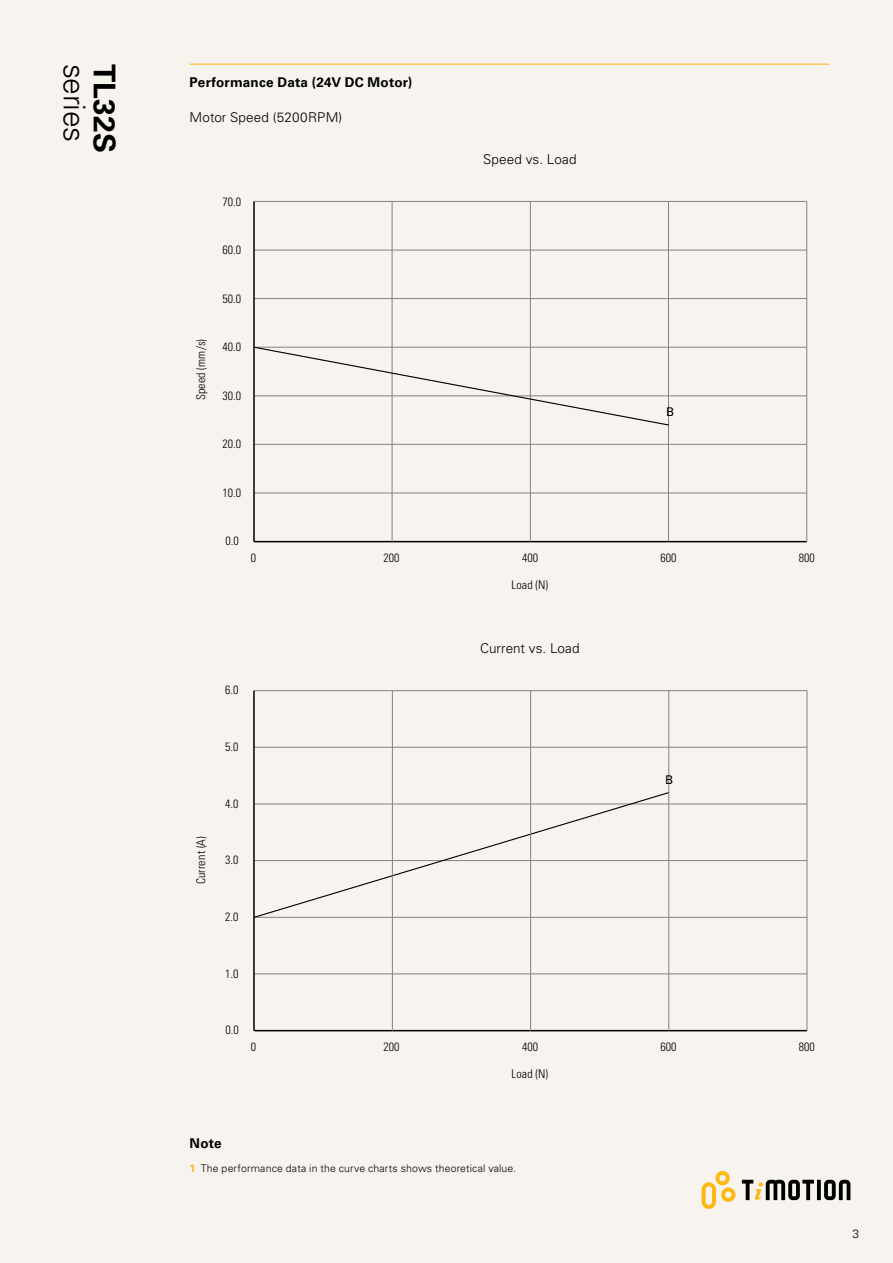
<style>
.page{position:relative;width:893px;height:1263px;background:#f7f3ef}
.page>*{position:absolute;margin:0;border:0;box-sizing:border-box;transform-origin:0 0}
.t1{font:300 30px "Univers LT Std";letter-spacing:-.015em;color:#000}
.t2{font:700 30px "Univers LT Std";color:#000}
.t3{font:300 13.5px "Univers LT Std";letter-spacing:.01em;color:#000}
.t4{font:700 13.5px "Univers LT Std";letter-spacing:.015em;color:#000}
.t5{font:300 condensed 12px "Univers LT Std";color:#000}
.t6{font:300 condensed 12px "Univers LT Std";letter-spacing:.02em;color:#000}
.t7{font:12px "Univers LT Std";color:#000}
.t8{font:300 12px "Univers LT Std";color:#000}
.t9{font:300 10.5px "Univers LT Std";letter-spacing:.015em;color:#000}
.s1{font-weight:700;color:#fdb812}
</style>
<div class="page">
<svg style="left:702px;top:1171px;width:33px;height:38px"></svg>
<svg style="left:817px;top:1180px;width:4px;height:20px"></svg>
<svg style="left:824px;top:1180px;width:26px;height:20px"></svg>
<svg style="left:742px;top:1180px;width:72px;height:20px"></svg>
<hr style="left:190px;top:64px;width:639px;height:1px;background:#fdb812">
<hr style="left:254px;top:201px;width:553px;height:1px;background:#808284">
<hr style="left:254px;top:250px;width:553px;height:1px;background:#808284">
<hr style="left:254px;top:298px;width:553px;height:1px;background:#808284">
<hr style="left:254px;top:347px;width:553px;height:1px;background:#808284">
<hr style="left:254px;top:396px;width:553px;height:1px;background:#808284">
<hr style="left:254px;top:444px;width:553px;height:1px;background:#808284">
<hr style="left:254px;top:493px;width:553px;height:1px;background:#808284">
<hr style="left:253px;top:201px;width:2px;height:341px;background:#000">
<hr style="left:254px;top:541px;width:553px;height:1px;background:#000">
<hr style="left:806px;top:202px;width:1px;height:340px;background:#808284">
<hr style="left:668px;top:202px;width:1px;height:340px;background:#808284">
<hr style="left:530px;top:202px;width:1px;height:340px;background:#808284">
<hr style="left:392px;top:202px;width:1px;height:340px;background:#808284">
<svg style="left:253px;top:346px;width:417px;height:80px"></svg>
<hr style="left:254px;top:690px;width:553px;height:1px;background:#808284">
<hr style="left:254px;top:747px;width:553px;height:1px;background:#808284">
<hr style="left:254px;top:804px;width:553px;height:1px;background:#808284">
<hr style="left:254px;top:860px;width:553px;height:1px;background:#808284">
<hr style="left:254px;top:917px;width:553px;height:1px;background:#808284">
<hr style="left:254px;top:974px;width:553px;height:1px;background:#808284">
<hr style="left:253px;top:691px;width:2px;height:340px;background:#000">
<hr style="left:254px;top:1030px;width:553px;height:1px;background:#000">
<svg style="left:253px;top:791px;width:417px;height:128px"></svg>
<hr style="left:392px;top:691px;width:1px;height:340px;background:#808284">
<hr style="left:530px;top:691px;width:1px;height:340px;background:#808284">
<hr style="left:668px;top:691px;width:1px;height:340px;background:#808284">
<hr style="left:807px;top:691px;width:1px;height:340px;background:#808284">
<h1 class="t1" style="left:92px;top:64px;width:80px;rotate:90deg">series</h1>
<h1 class="t2" style="left:122px;top:64px;width:90px;rotate:90deg">TL32S</h1>
<p class="t4" style="left:190px;top:74px;width:224px">Performance Data (24V DC Motor)</p>
<p class="t3" style="left:190px;top:109px;width:154px">Motor Speed (5200RPM)</p>
<p class="t5" style="left:222px;top:194px;width:20px">70.0</p>
<p class="t5" style="left:222px;top:243px;width:20px">60.0</p>
<p class="t5" style="left:194px;top:400px;width:63px;rotate:-90deg">Speed (mm/s)</p>
<p class="t5" style="left:222px;top:291px;width:20px">50.0</p>
<p class="t5" style="left:222px;top:340px;width:20px">40.0</p>
<p class="t5" style="left:222px;top:388px;width:20px">30.0</p>
<p class="t5" style="left:222px;top:437px;width:20px">20.0</p>
<p class="t5" style="left:222px;top:485px;width:20px">10.0</p>
<p class="t5" style="left:225px;top:534px;width:15px">0.0</p>
<p class="t3" style="left:483px;top:151px;width:95px">Speed vs. Load</p>
<p class="t7" style="left:666px;top:405px;width:10px">B</p>
<p class="t5" style="left:251px;top:551px;width:7px">0</p>
<p class="t5" style="left:384px;top:551px;width:17px">200</p>
<p class="t5" style="left:522px;top:551px;width:17px">400</p>
<p class="t5" style="left:660px;top:551px;width:17px">600</p>
<p class="t5" style="left:799px;top:551px;width:17px">800</p>
<p class="t5" style="left:511px;top:577px;width:38px">Load (N)</p>
<p class="t5" style="left:225px;top:683px;width:15px">6.0</p>
<p class="t3" style="left:480px;top:640px;width:101px">Current vs. Load</p>
<p class="t5" style="left:225px;top:740px;width:15px">5.0</p>
<p class="t6" style="left:194px;top:884px;width:50px;rotate:-90deg">Current (A)</p>
<p class="t5" style="left:225px;top:796px;width:15px">4.0</p>
<p class="t5" style="left:225px;top:853px;width:15px">3.0</p>
<p class="t5" style="left:225px;top:910px;width:15px">2.0</p>
<p class="t5" style="left:225px;top:966px;width:15px">1.0</p>
<p class="t7" style="left:665px;top:772px;width:10px">B</p>
<p class="t5" style="left:225px;top:1023px;width:15px">0.0</p>
<p class="t5" style="left:251px;top:1039px;width:7px">0</p>
<p class="t5" style="left:384px;top:1039px;width:17px">200</p>
<p class="t5" style="left:522px;top:1039px;width:17px">400</p>
<p class="t5" style="left:660px;top:1039px;width:17px">600</p>
<p class="t5" style="left:799px;top:1039px;width:17px">800</p>
<p class="t5" style="left:511px;top:1066px;width:38px">Load (N)</p>
<p class="t4" style="left:190px;top:1136px;width:34px">Note</p>
<p class="t9" style="left:190px;top:1162px;width:328px"><span class="s1">1</span> The performance data in the curve charts shows theoretical value.</p>
<p class="t8" style="left:852px;top:1226px;width:8px">3</p>
</div>
